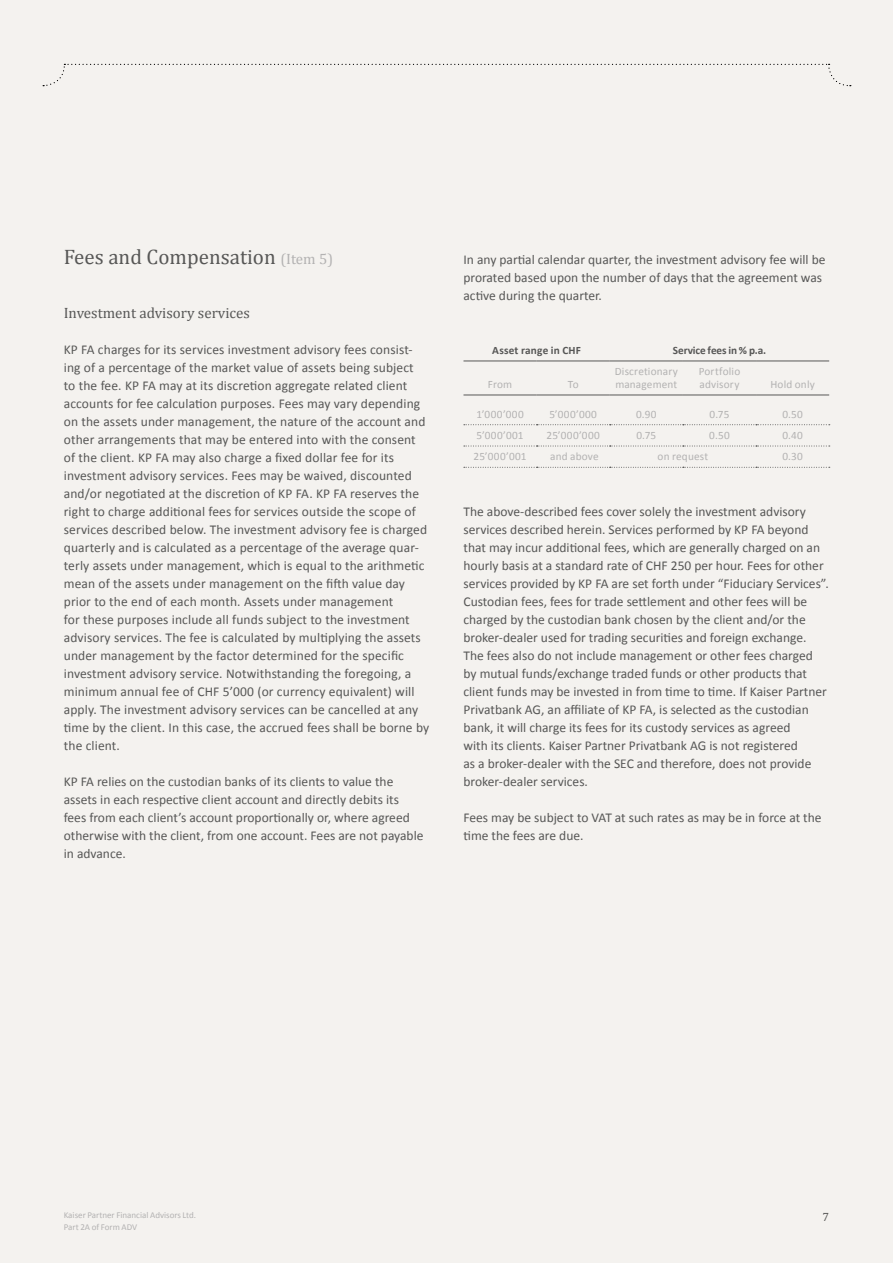
<style>
.page{position:relative;width:893px;height:1263px;background:#f4f2ef}
.page>*{position:absolute;margin:0;border:0;box-sizing:border-box;transform-origin:0 0}
.t1{font:21px "Cambria";color:#575756}
.t2{font:15px "Cambria";color:#575756}
.t3{font:13.5px/18px "Calibri";color:#575756}
.t4{font:12px "Cambria";color:#575756}
.t5{font:11.25px/13.5px "Calibri";letter-spacing:.015em;color:#b3b2b2}
.t6{font:700 11.25px "Calibri";letter-spacing:-.015em;color:#575756}
.t7{font:700 11.25px "Calibri";letter-spacing:.01em;color:#575756}
.t8{font:9px/12px "Calibri";color:#b3b2b2}
.s1{font-size:15px;color:#b3b2b2}
</style>
<div class="page">
<svg style="left:464px;top:424px;width:366px;height:1px"></svg>
<svg style="left:464px;top:446px;width:366px;height:1px"></svg>
<svg style="left:464px;top:467px;width:366px;height:1px"></svg>
<hr style="left:463px;top:395px;width:74px;height:1px;background:#575756">
<hr style="left:537px;top:395px;width:73px;height:1px;background:#575756">
<hr style="left:610px;top:395px;width:73px;height:1px;background:#575756">
<hr style="left:683px;top:395px;width:73px;height:1px;background:#575756">
<hr style="left:756px;top:395px;width:73px;height:1px;background:#575756">
<hr style="left:463px;top:361px;width:74px;height:1px;background:#575756">
<hr style="left:537px;top:361px;width:73px;height:1px;background:#575756">
<hr style="left:610px;top:361px;width:73px;height:1px;background:#575756">
<hr style="left:683px;top:361px;width:73px;height:1px;background:#575756">
<hr style="left:756px;top:361px;width:73px;height:1px;background:#575756">
<svg style="left:43px;top:64px;width:808px;height:23px"></svg>
<h1 class="t1" style="left:64px;top:245px;width:271px">Fees and Compensation <span class="s1">(Item 5)</span></h1>
<p class="t2" style="left:64px;top:304px;width:188px">Investment advisory services</p>
<p class="t3" style="left:64px;top:341px;width:367px">KP FA charges for its services investment advisory fees consist&shy;ing of a percentage of the market value of assets being subject<br>to the fee. KP FA may at its discretion aggregate related client accounts for fee calculation purposes. Fees may vary depending on the assets under management, the nature of the account and other arrangements that may be entered into with the consent of the client. KP FA may also charge a fixed dollar fee for its investment advisory services. Fees may be waived, discounted and/or negotiated at the discretion of KP FA. KP FA reserves the right to charge additional fees for services outside the scope of services described below. The investment advisory fee is charged quarterly and is calculated as a percentage of the average quar&shy;terly assets under management, which is equal to the arithmetic mean of the assets under management on the fifth value day prior to the end of each month. Assets under management<br>for these purposes include all funds subject to the investment advisory services. The fee is calculated by multiplying the assets under management by the factor determined for the specific investment advisory service. Notwithstanding the foregoing, a minimum annual fee of CHF 5’000 (or currency equivalent) will apply. The investment advisory services can be cancelled at any time by the client. In this case, the accrued fees shall be borne by the client.</p>
<p class="t3" style="left:64px;top:773px;width:361px">KP FA relies on the custodian banks of its clients to value the assets in each respective client account and directly debits its fees from each client’s account proportionally or, where agreed otherwise with the client, from one account. Fees are not payable in advance.</p>
<p class="t3" style="left:463px;top:251px;width:364px">In any partial calendar quarter, the investment advisory fee will be prorated based upon the number of days that the agreement was active during the quarter.</p>
<p class="t7" style="left:492px;top:343px;width:90px">Asset range in CHF</p>
<p class="t6" style="left:673px;top:343px;width:95px">Service fees in % p.a.</p>
<p class="t5" style="left:488px;top:378px;width:26px">From</p>
<p class="t5" style="left:568px;top:378px;width:12px">To</p>
<p class="t5" style="left:615px;top:364px;width:65px">Discretionary management</p>
<p class="t5" style="left:699px;top:364px;width:43px">Portfolio advisory</p>
<p class="t5" style="left:770px;top:378px;width:46px">Hold only</p>
<p class="t5" style="left:476px;top:407px;width:49px">1’000’000</p>
<p class="t5" style="left:549px;top:407px;width:49px">5’000’000</p>
<p class="t5" style="left:636px;top:407px;width:22px">0.90</p>
<p class="t5" style="left:709px;top:407px;width:21px">0.75</p>
<p class="t5" style="left:782px;top:407px;width:22px">0.50</p>
<p class="t5" style="left:476px;top:429px;width:49px">5’000’001</p>
<p class="t5" style="left:546px;top:429px;width:55px">25’000’000</p>
<p class="t5" style="left:636px;top:429px;width:21px">0.75</p>
<p class="t5" style="left:709px;top:429px;width:22px">0.50</p>
<p class="t5" style="left:782px;top:429px;width:22px">0.40</p>
<p class="t5" style="left:474px;top:450px;width:55px">25’000’001</p>
<p class="t5" style="left:550px;top:450px;width:50px">and above</p>
<p class="t5" style="left:658px;top:450px;width:52px">on request</p>
<p class="t5" style="left:782px;top:450px;width:22px">0.30</p>
<p class="t3" style="left:463px;top:503px;width:367px">The above-described fees cover solely the investment advisory services described herein. Services performed by KP FA beyond that may incur additional fees, which are generally charged on an hourly basis at a standard rate of CHF 250 per hour. Fees for other services provided by KP FA are set forth under “Fiduciary Services”.<br>Custodian fees, fees for trade settlement and other fees will be charged by the custodian bank chosen by the client and/or the broker-dealer used for trading securities and foreign exchange.<br>The fees also do not include management or other fees charged by mutual funds/exchange traded funds or other products that client funds may be invested in from time to time. If Kaiser Partner Privatbank AG, an affiliate of KP FA, is selected as the custodian bank, it will charge its fees for its custody services as agreed<br>with its clients. Kaiser Partner Privatbank AG is not registered<br>as a broker-dealer with the SEC and therefore, does not provide broker-dealer services.</p>
<p class="t3" style="left:463px;top:808px;width:360px">Fees may be subject to VAT at such rates as may be in force at the time the fees are due.</p>
<p class="t8" style="left:64px;top:1209px;width:134px">Kaiser Partner Financial Advisors Ltd.<br>Part 2A of Form ADV</p>
<p class="t4" style="left:822px;top:1209px;width:8px">7</p>
</div>
